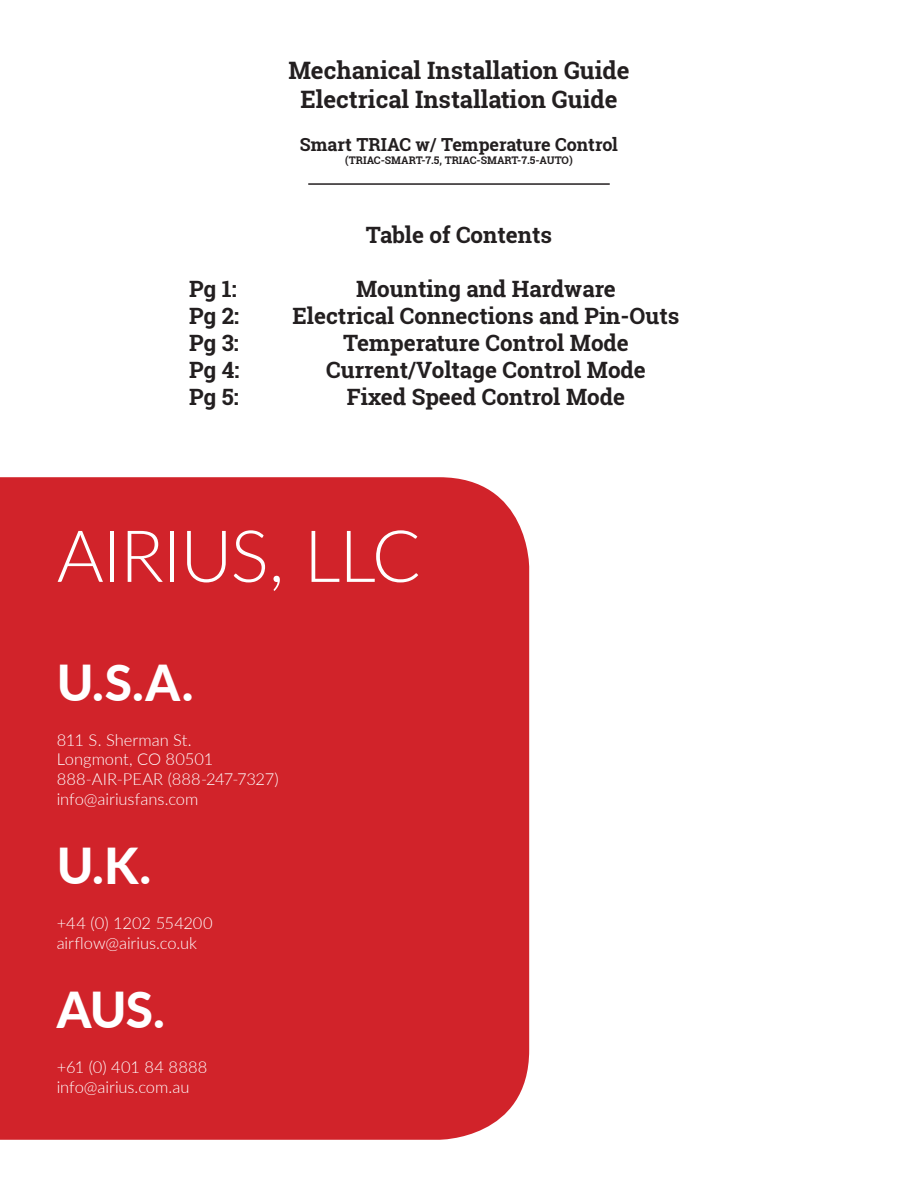
<style>
.page{position:relative;width:918px;height:1188px;background:#fff}
.page>*{position:absolute;margin:0;border:0;box-sizing:border-box;transform-origin:0 0}
.t1{font:300 72px "Lato";letter-spacing:-.015em;color:#fff}
.t2{font:800 49.5px "Lato";color:#fff}
.t3{font:700 24px "Roboto Slab";color:#231f20}
.t4{font:700 22.5px "Roboto Slab";color:#231f20}
.t5{font:700 18px "Roboto Slab";color:#231f20}
.t6{font:300 16.5px/19.8px "Lato";letter-spacing:-.005em;color:#fff}
.t7{font:700 10.5px "Roboto Slab";color:#231f20}
</style>
<div class="page">
<hr style="left:308px;top:183px;width:302px;height:2px;background:#231f20">
<div style="left:0;top:477px;width:529px;height:663px;background:#d1232a"></div>
<p class="t3" style="left:288px;top:54px;width:343px">Mechanical Installation Guide</p>
<p class="t3" style="left:300px;top:83px;width:319px">Electrical Installation Guide</p>
<p class="t5" style="left:300px;top:132px;width:320px">Smart TRIAC w/ Temperature Control</p>
<p class="t7" style="left:345px;top:153px;width:229px">(TRIAC-SMART-7.5, TRIAC-SMART-7.5-AUTO)</p>
<p class="t4" style="left:366px;top:219px;width:188px">Table of Contents</p>
<p class="t4" style="left:189px;top:273px;width:49px">Pg 1:</p>
<p class="t4" style="left:356px;top:273px;width:261px">Mounting and Hardware</p>
<p class="t4" style="left:189px;top:300px;width:52px">Pg 2:</p>
<p class="t4" style="left:293px;top:300px;width:388px">Electrical Connections and Pin-Outs</p>
<p class="t4" style="left:189px;top:327px;width:51px">Pg 3:</p>
<p class="t4" style="left:343px;top:327px;width:287px">Temperature Control Mode</p>
<p class="t4" style="left:189px;top:354px;width:52px">Pg 4:</p>
<p class="t4" style="left:326px;top:354px;width:321px">Current/Voltage Control Mode</p>
<p class="t4" style="left:189px;top:381px;width:51px">Pg 5:</p>
<p class="t4" style="left:347px;top:381px;width:280px">Fixed Speed Control Mode</p>
<p class="t1" style="left:57px;top:506px;width:365px">AIRIUS, LLC</p>
<p class="t2" style="left:57px;top:646px;width:138px">U.S.A.</p>
<p class="t6" style="left:57px;top:729px;width:224px">811 S. Sherman St.<br>Longmont, CO 80501<br>888-AIR-PEAR (888-247-7327) info@airiusfans.com</p>
<p class="t2" style="left:57px;top:829px;width:96px">U.K.</p>
<p class="t6" style="left:57px;top:913px;width:158px">+44 (0) 1202 554200 airflow@airius.co.uk</p>
<p class="t2" style="left:57px;top:973px;width:110px">AUS.</p>
<p class="t6" style="left:57px;top:1057px;width:152px">+61 (0) 401 84 8888 info@airius.com.au</p>
</div>
